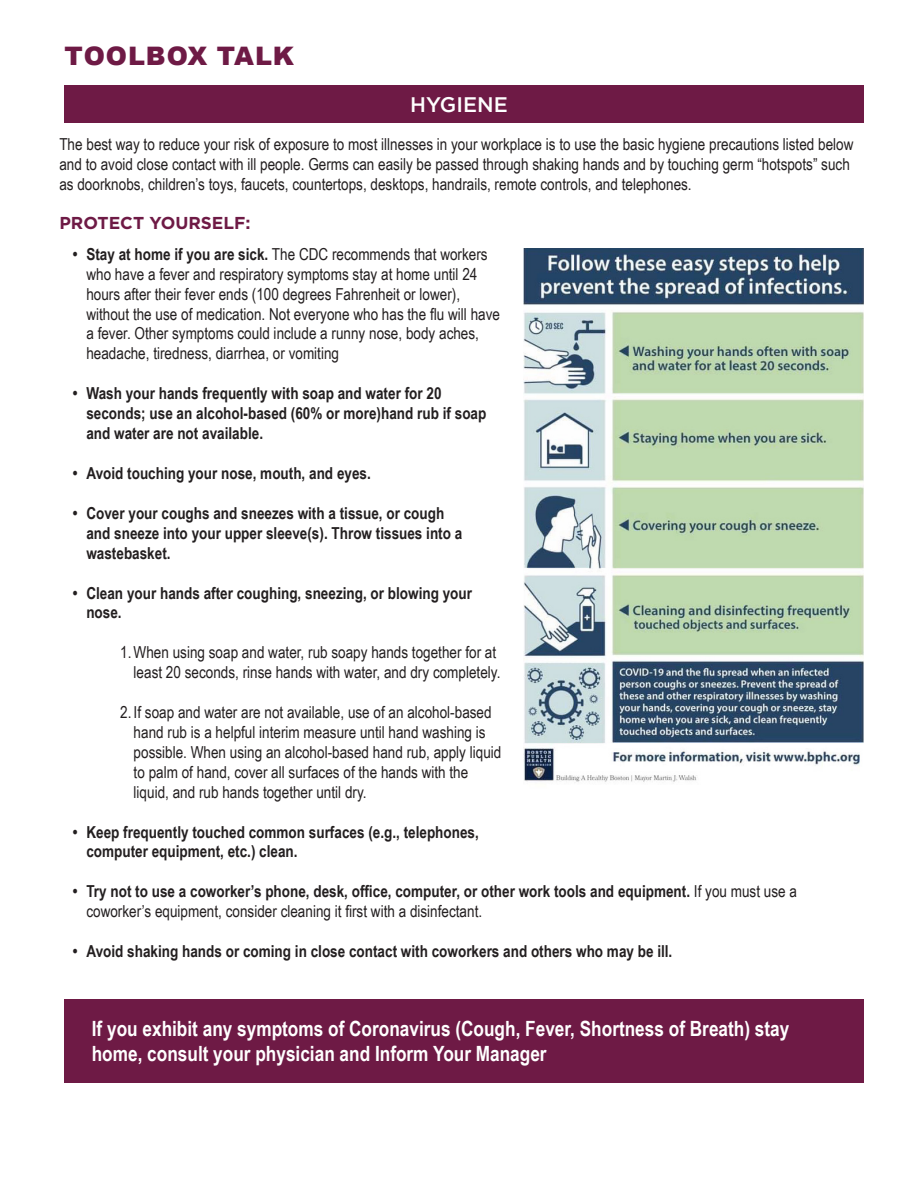
<style>
.page{position:relative;width:918px;height:1188px;background:#fff}
.page>*{position:absolute;margin:0;border:0;box-sizing:border-box;transform-origin:0 0}
.t1{font:900 25.5px "Arial";letter-spacing:.035em;color:#6e1a45}
.t2{font:700 21px/25.2px "Arial Narrow";color:#fff}
.t3{font:500 21px "Gotham";color:#fff}
.t4{font:700 17.25px "Gotham";color:#6e1a45}
.t5{font:16.5px/19.8px "Arial Narrow";color:#231f20}
.t6{font:700 16.5px/19.8px "Arial Narrow";color:#231f20}
.s1{font-weight:700}
.s2{font-weight:400}
</style>
<div class="page">
<div style="left:64px;top:86px;width:799px;height:37px;background:#6e1a45"></div>
<img style="left:524px;top:248px;width:339px;height:534px">
<div style="left:64px;top:999px;width:799px;height:83px;background:#6e1a45"></div>
<p class="t1" style="left:64px;top:37px;width:231px">TOOLBOX TALK</p>
<p class="t3" style="left:410px;top:92px;width:99px">HYGIENE</p>
<p class="t5" style="left:59px;top:134px;width:796px">The best way to reduce your risk of exposure to most illnesses in your workplace is to use the basic hygiene precautions listed below and to avoid close contact with ill people. Germs can easily be passed through shaking hands and by touching germ “hotspots” such as doorknobs, children’s toys, faucets, countertops, desktops, handrails, remote controls, and telephones.</p>
<p class="t4" style="left:59px;top:213px;width:193px">PROTECT YOURSELF:</p>
<p class="t5" style="left:86px;top:244px;width:415px;text-indent:-14px"><span class="s1">• Stay at home if you are sick.</span> The CDC recommends that workers who have a fever and respiratory symptoms stay at home until 24 hours after their fever ends (100 degrees Fahrenheit or lower), without the use of medication. Not everyone who has the flu will have a fever. Other symptoms could include a runny nose, body aches, headache, tiredness, diarrhea, or vomiting</p>
<p class="t6" style="left:86px;top:383px;width:402px;text-indent:-14px">• Wash your hands frequently with soap and water for 20 seconds; use an alcohol-based (60% or more)hand rub if soap and water are not available.</p>
<p class="t6" style="left:73px;top:462px;width:299px">• Avoid touching your nose, mouth, and eyes.</p>
<p class="t6" style="left:86px;top:502px;width:377px;text-indent:-14px">• Cover your coughs and sneezes with a tissue, or cough and sneeze into your upper sleeve(s). Throw tissues into a wastebasket.</p>
<p class="t6" style="left:86px;top:582px;width:387px;text-indent:-14px">• Clean your hands after coughing, sneezing, or blowing your nose.</p>
<p class="t5" style="left:120px;top:642px;width:382px;text-align:right">1.When using soap and water, rub soapy hands together for at least 20 seconds, rinse hands with water, and dry completely.</p>
<p class="t5" style="left:134px;top:702px;width:369px;text-indent:-14px">2. If soap and water are not available, use of an alcohol-based hand rub is a helpful interim measure until hand washing is possible. When using an alcohol-based hand rub, apply liquid to palm of hand, cover all surfaces of the hands with the liquid, and rub hands together until dry.</p>
<p class="t6" style="left:86px;top:821px;width:394px;text-indent:-14px">• Keep frequently touched common surfaces (e.g., telephones, computer equipment, etc.) clean.</p>
<p class="t6" style="left:86px;top:881px;width:712px;text-indent:-14px">• Try not to use a coworker’s phone, desk, office, computer, or other work tools and equipment. <span class="s2">If you must use a coworker’s equipment, consider cleaning it first with a disinfectant.</span></p>
<p class="t6" style="left:73px;top:941px;width:601px">• Avoid shaking hands or coming in close contact with coworkers and others who may be ill.</p>
<p class="t2" style="left:92px;top:1015px;width:699px">If you exhibit any symptoms of Coronavirus (Cough, Fever, Shortness of Breath) stay home, consult your physician and Inform Your Manager</p>
</div>
